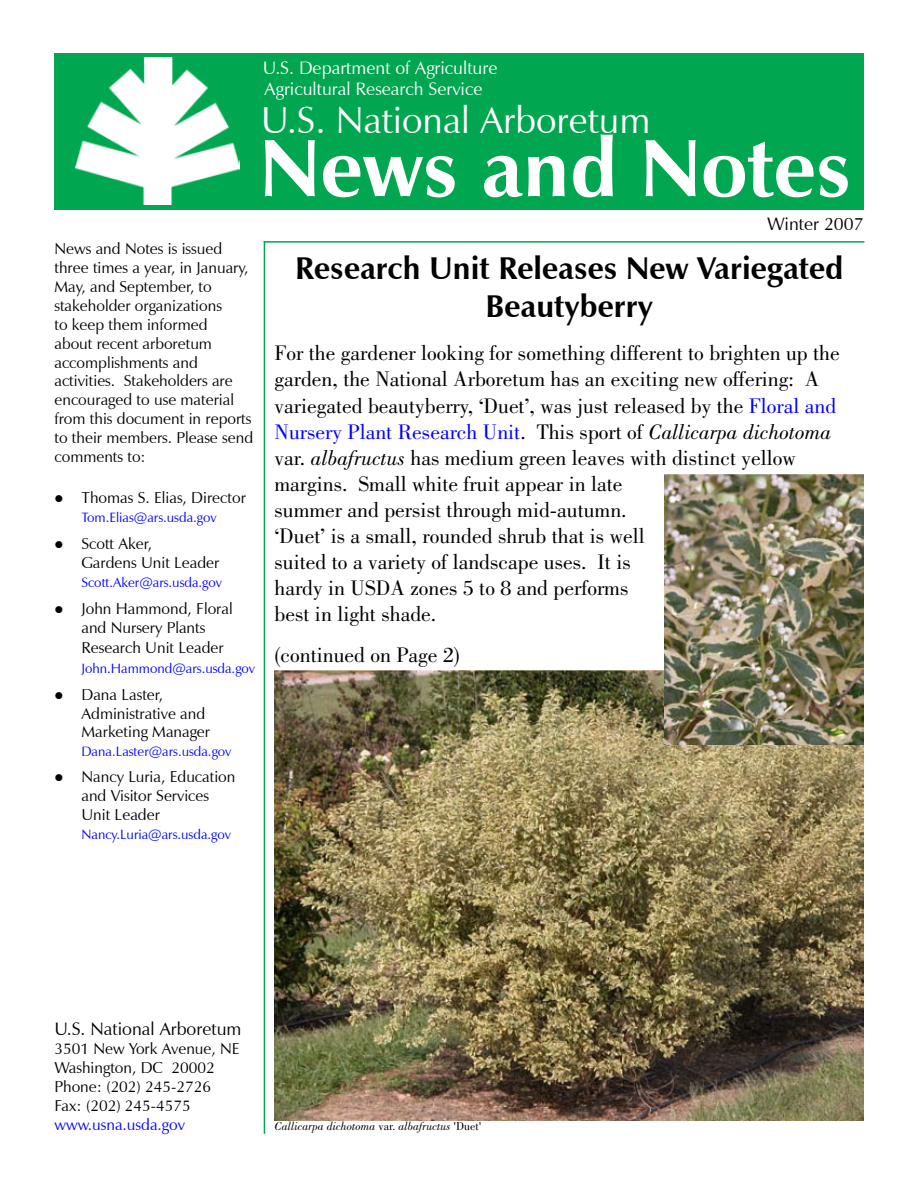
<style>
.page{position:relative;width:918px;height:1188px;background:#fff}
.page>*{position:absolute;margin:0;border:0;box-sizing:border-box;transform-origin:0 0}
.t1{font:700 82.5px "Zapf Humanist 601 BT";color:#fff}
.t2{font:37.5px "Zapf Humanist 601 BT";color:#fff}
.t3{font:700 31.5px/37.8px "Zapf Humanist 601 BT";color:#000;text-align:center}
.t4{font:21.75px/26.1px "Bodoni";color:#000}
.t5{font:18px "Zapf Humanist 601 BT";color:#fff}
.t6{font:18px "Zapf Humanist 601 BT";color:#000}
.t7{font:15.75px/18.9px "Zapf Humanist 601 BT";color:#000}
.t8{font:15.75px "Zapf Humanist 601 BT";color:#00f}
.t9{font:13.5px "Zapf Humanist 601 BT";color:#00f}
.t10{font:italic 12px "Bodoni";color:#000}
.s1{color:#00f}
.s2{font-style:italic}
.s3{font-style:normal}
</style>
<div class="page">
<div style="left:54px;top:54px;width:810px;height:156px;background:#00a650"></div>
<img style="left:75px;top:57px;width:165px;height:148px">
<hr style="left:264px;top:241px;width:600px;height:2px;background:#00a650">
<hr style="left:264px;top:241px;width:1px;height:893px;background:#00a650">
<img style="left:274px;top:671px;width:590px;height:449px">
<img style="left:665px;top:474px;width:199px;height:270px">
<p class="t7" style="left:54px;top:239px;width:200px">News and Notes is issued three times a year, in January,<br>May, and September, to stakeholder organizations<br>to keep them informed<br>about recent arboretum accomplishments and activities. Stakeholders are encouraged to use material from this document in reports to their members. Please send comments to:</p>
<p class="t7" style="left:54px;top:489px;width:193px">● Thomas S. Elias, Director</p>
<p class="t9" style="left:81px;top:509px;width:137px">Tom.Elias@ars.usda.gov</p>
<p class="t7" style="left:54px;top:534px;width:99px">● Scott Aker,</p>
<p class="t7" style="left:81px;top:553px;width:140px">Gardens Unit Leader</p>
<p class="t9" style="left:81px;top:574px;width:142px">Scott.Aker@ars.usda.gov</p>
<p class="t7" style="left:54px;top:599px;width:180px">● John Hammond, Floral</p>
<p class="t7" style="left:81px;top:618px;width:144px;line-height:19.8px">and Nursery Plants<br>Research Unit Leader</p>
<p class="t9" style="left:81px;top:660px;width:175px">John.Hammond@ars.usda.gov</p>
<p class="t7" style="left:54px;top:685px;width:110px">● Dana Laster,</p>
<p class="t7" style="left:81px;top:704px;width:130px">Administrative and<br>Marketing Manager</p>
<p class="t9" style="left:81px;top:743px;width:151px">Dana.Laster@ars.usda.gov</p>
<p class="t7" style="left:54px;top:768px;width:183px">● Nancy Luria, Education</p>
<p class="t7" style="left:81px;top:786px;width:129px">and Visitor Services</p>
<p class="t7" style="left:81px;top:805px;width:80px">Unit Leader</p>
<p class="t9" style="left:81px;top:826px;width:151px">Nancy.Luria@ars.usda.gov</p>
<p class="t5" style="left:263px;top:57px;width:236px">U.S. Department of Agriculture</p>
<p class="t5" style="left:265px;top:78px;width:219px">Agricultural Research Service</p>
<p class="t2" style="left:261px;top:97px;width:391px">U.S. National Arboretum</p>
<p class="t1" style="left:260px;top:117px;width:594px">News and Notes</p>
<p class="t6" style="left:767px;top:213px;width:98px">Winter 2007</p>
<p class="t3" style="left:295px;top:249px;width:550px">Research Unit Releases New Variegated<br>Beautyberry</p>
<p class="t4" style="left:274px;top:340px;width:567px">For the gardener looking for something different to brighten up the garden, the National Arboretum has an exciting new offering: A variegated beautyberry, ‘Duet’, was just released by the <span class="s1">Floral and Nursery Plant Research Unit</span>. This sport of <span class="s2">Callicarpa dichotoma </span>var. <span class="s2">albafructus</span> has medium green leaves with distinct yellow margins. Small white fruit appear in late<br>summer and persist through mid-autumn.<br>‘Duet’ is a small, rounded shrub that is well<br>suited to a variety of landscape uses. It is<br>hardy in USDA zones 5 to 8 and performs<br>best in light shade.</p>
<p class="t4" style="left:274px;top:642px;width:187px">(continued on Page 2)</p>
<p class="t6" style="left:54px;top:1018px;width:189px">U.S. National Arboretum</p>
<p class="t7" style="left:54px;top:1039px;width:187px">3501 New York Avenue, NE</p>
<p class="t7" style="left:54px;top:1058px;width:162px">Washington, DC 20002</p>
<p class="t7" style="left:54px;top:1077px;width:158px">Phone: (202) 245-2726</p>
<p class="t7" style="left:54px;top:1096px;width:138px">Fax: (202) 245-4575</p>
<p class="t8" style="left:54px;top:1115px;width:132px">www.usna.usda.gov</p>
<p class="t10" style="left:274px;top:1119px;width:209px">Callicarpa dichotoma <span class="s3">var.</span> albafructus <span class="s3">'Duet'</span></p>
</div>
